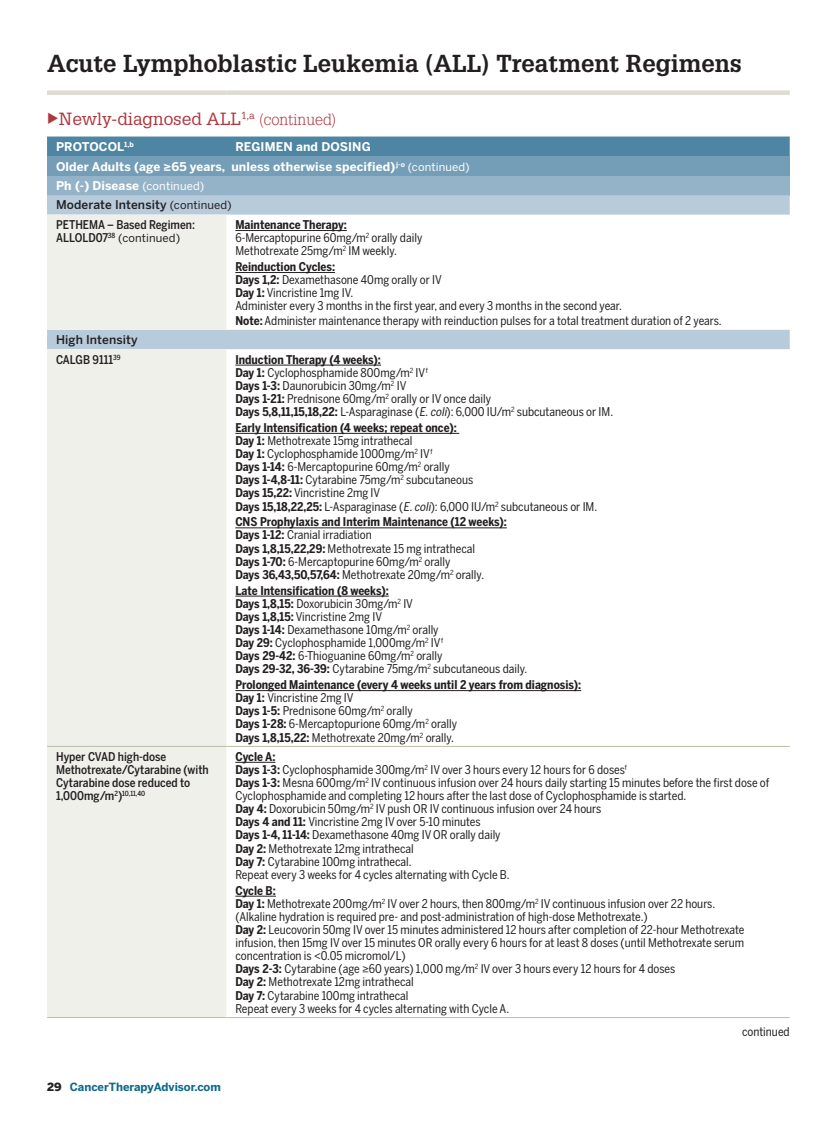
<style>
.page{position:relative;width:837px;height:1134px;background:#fff}
.page>*{position:absolute;margin:0;border:0;box-sizing:border-box;transform-origin:0 0}
.t1{font:700 24px "Glypha LT Std";color:#231f20}
.subhead{font:17.25px "Glypha LT Std";color:#af363d}
.text{font:12px/13.2px "Benton Sans Cond";color:#231f20}
.bold-underline{font:700 12px "Benton Sans Cond";color:#231f20}
.drug-name{font:500 12px/13.2px "Benton Sans Cond";color:#231f20}
.label1{font:700 12px "Benton Sans";letter-spacing:.01em;color:#fff}
.text-plus2{font:12px "Benton Sans Cond";color:#231f20}
.label2{font:500 12px "Benton Sans";letter-spacing:.01em;color:#231f20}
.bold-underline-2{font:12px "Benton Sans Cond";color:#231f20}
.t2{font:700 11.25px "Benton Sans";color:#0e698a}
.drug-name-2{font:11.25px "Benton Sans";letter-spacing:.01em;color:#231f20}
.s1{font-weight:300;font-size:15.75px}
.s2{font-weight:400;font-size:11.25px}
.s3{font-family:"Benton Sans Cond";font-weight:500;font-size:12px}
.s4{font-weight:700}
.s5{font-style:italic}
.s6{font-weight:900;color:#231f20}
</style>
<div class="page">
<div style="left:47px;top:137px;width:743px;height:19px;background:#4d85a2"></div>
<div style="left:47px;top:156px;width:743px;height:20px;background:#749db7"></div>
<div style="left:47px;top:176px;width:743px;height:19px;background:#94b3c8"></div>
<svg style="left:47px;top:195px;width:743px;height:154px"></svg>
<div style="left:47px;top:215px;width:179px;height:802px;background:#f0f0eb"></div>
<hr style="left:47px;top:746px;width:179px;height:1px;background:#bdbca8">
<hr style="left:226px;top:746px;width:564px;height:1px;background:#bdbca8">
<hr style="left:47px;top:1017px;width:179px;height:1px;background:#bdbca8">
<hr style="left:226px;top:1017px;width:564px;height:1px;background:#bdbca8">
<div style="left:47px;top:90px;width:179px;height:5px;background:#dcdcd1"></div>
<div style="left:226px;top:90px;width:564px;height:5px;background:#dcdcd1"></div>
<hr style="left:235px;top:230px;width:112px;height:1px;background:#231f20">
<hr style="left:235px;top:272px;width:100px;height:1px;background:#231f20">
<hr style="left:235px;top:365px;width:146px;height:1px;background:#231f20">
<hr style="left:235px;top:433px;width:224px;height:1px;background:#231f20">
<hr style="left:235px;top:528px;width:272px;height:1px;background:#231f20">
<hr style="left:235px;top:596px;width:154px;height:1px;background:#231f20">
<hr style="left:235px;top:690px;width:346px;height:1px;background:#231f20">
<hr style="left:235px;top:762px;width:40px;height:1px;background:#231f20">
<hr style="left:235px;top:896px;width:41px;height:1px;background:#231f20">
<p class="t1" style="left:47px;top:49px;width:696px">Acute Lymphoblastic Leukemia (ALL) Treatment Regimens</p>
<p class="subhead" style="left:47px;top:108px;width:291px">◆Newly-diagnosed ALL<sup>1,a</sup> <span class="s1">(continued)</span></p>
<p class="label1" style="left:56px;top:140px;width:79px">PROTOCOL<sup>1,b</sup></p>
<p class="label1" style="left:235px;top:140px;width:137px">REGIMEN and DOSING</p>
<p class="label1" style="left:56px;top:159px;width:415px">Older Adults (age ≥65 years, unless otherwise specified)<sup>j-o</sup> <span class="s2">(continued)</span></p>
<p class="label1" style="left:56px;top:178px;width:150px">Ph (-) Disease <span class="s2">(continued)</span></p>
<p class="label2" style="left:56px;top:198px;width:177px">Moderate Intensity <span class="s2">(continued)</span></p>
<p class="drug-name" style="left:56px;top:218px;width:140px">PETHEMA – Based Regimen:</p>
<p class="drug-name-2" style="left:56px;top:231px;width:126px"><span class="s3">ALLOLD07</span><sup>38</sup> (continued)</p>
<p class="bold-underline" style="left:235px;top:218px;width:113px">Maintenance Therapy:</p>
<p class="text" style="left:235px;top:231px;width:189px">6-Mercaptopurine 60mg/m<sup>2</sup> orally daily</p>
<p class="bold-underline-2" style="left:235px;top:244px;width:163px">Methotrexate 25mg/m<sup>2</sup> IM weekly.</p>
<p class="bold-underline" style="left:235px;top:260px;width:101px">Reinduction Cycles:</p>
<p class="text" style="left:235px;top:273px;width:208px"><span class="s4">Days 1,2:</span> Dexamethasone 40mg orally or IV</p>
<p class="text" style="left:235px;top:286px;width:119px"><span class="s4">Day 1:</span> Vincristine 1mg IV.</p>
<p class="text" style="left:235px;top:299px;width:388px">Administer every 3 months in the first year, and every 3 months in the second year.</p>
<p class="text-plus2" style="left:235px;top:314px;width:488px"><span class="s4">Note:</span> Administer maintenance therapy with reinduction pulses for a total treatment duration of 2 years.</p>
<p class="label2" style="left:56px;top:332px;width:83px">High Intensity</p>
<p class="drug-name" style="left:56px;top:352px;width:66px">CALGB 9111<sup>39</sup></p>
<p class="bold-underline" style="left:235px;top:352px;width:147px">Induction Therapy (4 weeks):</p>
<p class="text" style="left:235px;top:366px;width:194px"><span class="s4">Day 1:</span> Cyclophosphamide 800mg/m<sup>2</sup> IV<sup>f</sup></p>
<p class="text" style="left:235px;top:379px;width:173px"><span class="s4">Days 1-3:</span> Daunorubicin 30mg/m<sup>2</sup> IV</p>
<p class="text" style="left:235px;top:392px;width:257px"><span class="s4">Days 1-21:</span> Prednisone 60mg/m<sup>2</sup> orally or IV once daily</p>
<p class="text" style="left:235px;top:405px;width:379px"><span class="s4">Days 5,8,11,15,18,22:</span> L-Asparaginase (<span class="s5">E.coli</span>): 6,000 IU/m<sup>2</sup> subcutaneous or IM.</p>
<p class="bold-underline" style="left:235px;top:420px;width:223px">Early Intensification (4 weeks; repeat once):</p>
<p class="text" style="left:235px;top:434px;width:179px"><span class="s4">Day 1:</span> Methotrexate 15mg intrathecal</p>
<p class="text" style="left:235px;top:447px;width:199px"><span class="s4">Day 1:</span> Cyclophosphamide 1000mg/m<sup>2</sup> IV<sup>f</sup></p>
<p class="text" style="left:235px;top:460px;width:216px"><span class="s4">Days 1-14:</span> 6-Mercaptopurine 60mg/m<sup>2</sup> orally</p>
<p class="text" style="left:235px;top:473px;width:239px"><span class="s4">Days 1-4,8-11:</span> Cytarabine 75mg/m<sup>2</sup> subcutaneous</p>
<p class="text" style="left:235px;top:486px;width:146px"><span class="s4">Days 15,22:</span> Vincristine 2mg IV</p>
<p class="text" style="left:235px;top:499px;width:363px"><span class="s4">Days 15,18,22,25:</span> L-Asparaginase (<span class="s5">E.coli</span>): 6,000 IU/m<sup>2</sup> subcutaneous or IM.</p>
<p class="bold-underline" style="left:235px;top:515px;width:273px">CNS Prophylaxis and Interim Maintenance (12 weeks):</p>
<p class="text" style="left:235px;top:528px;width:138px"><span class="s4">Days 1-12:</span> Cranial irradiation</p>
<p class="text" style="left:235px;top:541px;width:241px"><span class="s4">Days 1,8,15,22,29:</span> Methotrexate 15 mg intrathecal</p>
<p class="text" style="left:235px;top:555px;width:217px"><span class="s4">Days 1-70:</span> 6-Mercaptopurine 60mg/m<sup>2</sup> orally</p>
<p class="text" style="left:235px;top:568px;width:250px"><span class="s4">Days 36,43,50,57,64:</span> Methotrexate 20mg/m<sup>2</sup> orally.</p>
<p class="bold-underline" style="left:235px;top:583px;width:155px">Late Intensification (8 weeks):</p>
<p class="text" style="left:235px;top:597px;width:179px"><span class="s4">Days 1,8,15:</span> Doxorubicin 30mg/m<sup>2</sup> IV</p>
<p class="text" style="left:235px;top:610px;width:148px"><span class="s4">Days 1,8,15:</span> Vincristine 2mg IV</p>
<p class="text" style="left:235px;top:623px;width:205px"><span class="s4">Days 1-14:</span> Dexamethasone 10mg/m<sup>2</sup> orally</p>
<p class="text" style="left:235px;top:636px;width:209px"><span class="s4">Day 29:</span> Cyclophosphamide 1,000mg/m<sup>2</sup> IV<sup>f</sup></p>
<p class="text" style="left:235px;top:649px;width:209px"><span class="s4">Days 29-42:</span> 6-Thioguanine 60mg/m<sup>2</sup> orally</p>
<p class="text" style="left:235px;top:662px;width:294px"><span class="s4">Days 29-32, 36-39:</span> Cytarabine 75mg/m<sup>2</sup> subcutaneous daily.</p>
<p class="bold-underline" style="left:235px;top:678px;width:347px">Prolonged Maintenance (every 4 weeks until 2 years from diagnosis):</p>
<p class="text" style="left:235px;top:691px;width:120px"><span class="s4">Day 1:</span> Vincristine 2mg IV</p>
<p class="text" style="left:235px;top:704px;width:179px"><span class="s4">Days 1-5:</span> Prednisone 60mg/m<sup>2</sup> orally</p>
<p class="text" style="left:235px;top:717px;width:223px"><span class="s4">Days 1-28:</span> 6-Mercaptopurione 60mg/m<sup>2</sup> orally</p>
<p class="text" style="left:235px;top:730px;width:220px"><span class="s4">Days 1,8,15,22:</span> Methotrexate 20mg/m<sup>2</sup> orally.</p>
<p class="drug-name" style="left:56px;top:750px;width:154px">Hyper CVAD high-dose<br>Methotrexate/Cytarabine (with<br>Cytarabine dose reduced to<br>1,000mg/m<sup>2</sup>)<sup>10,11,40</sup></p>
<p class="bold-underline" style="left:235px;top:749px;width:42px">Cycle A:</p>
<p class="text" style="left:235px;top:763px;width:393px"><span class="s4">Days 1-3:</span> Cyclophosphamide 300mg/m<sup>2</sup> IV over 3 hours every 12 hours for 6 doses<sup>f</sup></p>
<p class="text" style="left:235px;top:776px;width:535px"><span class="s4">Days 1-3:</span> Mesna 600mg/m<sup>2</sup> IV continuous infusion over 24 hours daily starting 15 minutes before the first dose of<br>Cyclophosphamide and completing 12 hours after the last dose of Cyclophosphamide is started.</p>
<p class="text" style="left:235px;top:802px;width:368px"><span class="s4">Day 4:</span> Doxorubicin 50mg/m<sup>2</sup> IV push OR IV continuous infusion over 24 hours</p>
<p class="text" style="left:235px;top:815px;width:247px"><span class="s4">Days 4 and 11:</span> Vincristine 2mg IV over 5-10 minutes</p>
<p class="text" style="left:235px;top:828px;width:267px"><span class="s4">Days 1-4, 11-14:</span> Dexamethasone 40mg IV OR orally daily</p>
<p class="text" style="left:235px;top:842px;width:180px"><span class="s4">Day 2:</span> Methotrexate 12mg intrathecal</p>
<p class="text" style="left:235px;top:855px;width:178px"><span class="s4">Day 7:</span> Cytarabine 100mg intrathecal.</p>
<p class="text" style="left:235px;top:868px;width:276px">Repeat every 3 weeks for 4 cycles alternating with Cycle B.</p>
<p class="bold-underline" style="left:235px;top:883px;width:42px">Cycle B:</p>
<p class="text" style="left:235px;top:897px;width:481px"><span class="s4">Day 1:</span> Methotrexate 200mg/m<sup>2</sup> IV over 2 hours, then 800mg/m<sup>2</sup> IV continuous infusion over 22 hours. (Alkaline hydration is required pre- and post-administration of high-dose Methotrexate.)</p>
<p class="text" style="left:235px;top:923px;width:511px;text-align:justify"><span class="s4">Day 2:</span> Leucovorin 50mg IV over 15 minutes administered 12 hours after completion of 22-hour Methotrexate infusion, then 15mg IV over 15 minutes OR orally every 6 hours for at least 8 doses (until Methotrexate serum concentration is &lt;0.05 micromol/L)</p>
<p class="text" style="left:235px;top:962px;width:441px"><span class="s4">Days 2-3:</span> Cytarabine (age ≥60 years) 1,000 mg/m<sup>2</sup> IV over 3 hours every 12 hours for 4 doses</p>
<p class="text" style="left:235px;top:975px;width:180px"><span class="s4">Day 2:</span> Methotrexate 12mg intrathecal</p>
<p class="text" style="left:235px;top:989px;width:175px"><span class="s4">Day 7:</span> Cytarabine 100mg intrathecal</p>
<p class="text" style="left:235px;top:1002px;width:275px">Repeat every 3 weeks for 4 cycles alternating with Cycle A.</p>
<p class="t2" style="left:47px;top:1080px;width:175px"><span class="s6">29</span> CancerTherapyAdvisor.com</p>
<p class="text" style="left:742px;top:1025px;width:49px">continued</p>
</div>
